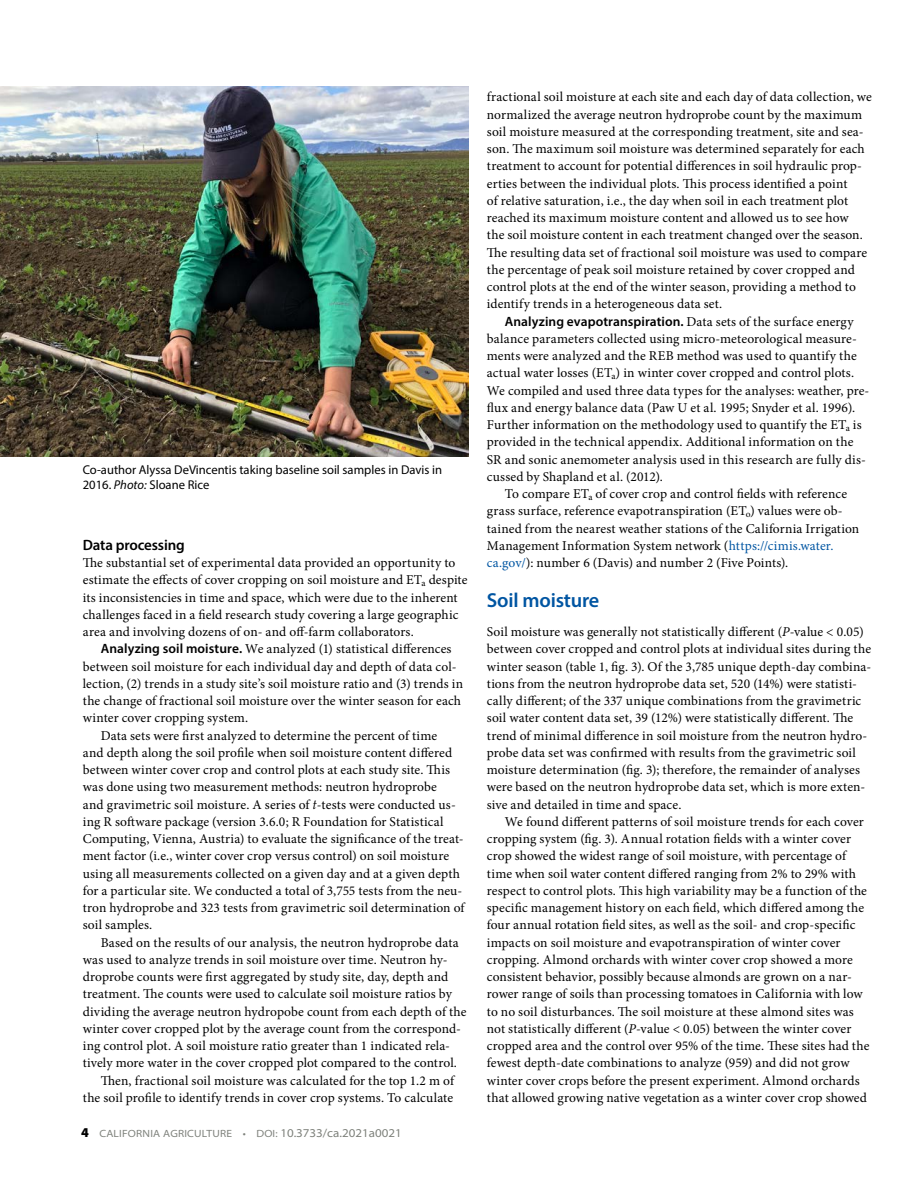
<style>
.page{position:relative;width:918px;height:1188px;background:#fff}
.page>*{position:absolute;margin:0;border:0;box-sizing:border-box;transform-origin:0 0}
.t1{font:600 20.25px "Myriad Pro";letter-spacing:-.01em;color:#0055a2}
.t2{font:600 15px "Myriad Pro";letter-spacing:-.01em;color:#000}
.t3{font:13.5px/17.2px "Minion Pro";letter-spacing:.005em;color:#000}
.t4{font:600 13.5px "Myriad Pro";letter-spacing:.005em;color:#000}
.t5{font:12.75px/15px "Myriad Pro";color:#000}
.t6{font:semi-expanded 10.5px "Myriad Pro";letter-spacing:.02em;color:#7e817b}
.s1{font-style:italic}
.s2{font-family:"Myriad Pro";font-weight:600}
.s3{font-family:"Palatino";font-style:italic}
.s4{font-weight:900;font-stretch:normal;font-size:13.5px;color:#000}
.s5{font-size:12px}
.s6{font-family:"Minion Pro";font-weight:400}
.s7{color:#0055a2}
</style>
<div class="page">
<img style="left:0;top:86px;width:469px;height:370px">
<p class="t5" style="left:83px;top:462px;width:361px">Co-author Alyssa DeVincentis taking baseline soil samples in Davis in<br>2016. <span class="s1">Photo:</span> Sloane Rice</p>
<p class="t2" style="left:83px;top:535px;width:103px">Data processing</p>
<p class="t3" style="left:83px;top:554px;width:386px">The substantial set of experimental data provided an opportunity to estimate the effects of cover cropping on soil moisture and ET<sub>a</sub> despite its inconsistencies in time and space, which were due to the inherent challenges faced in a field research study covering a large geographic area and involving dozens of on- and off-farm collaborators.</p>
<p class="t3" style="left:101px;top:640px;width:352px"><span class="s2">Analyzing soil moisture.</span> We analyzed (1) statistical differences</p>
<p class="t3" style="left:83px;top:658px;width:375px">between soil moisture for each individual day and depth of data col-</p>
<p class="t3" style="left:83px;top:675px;width:382px">lection, (2) trends in a study site’s soil moisture ratio and (3) trends in</p>
<p class="t3" style="left:83px;top:692px;width:380px">the change of fractional soil moisture over the winter season for each</p>
<p class="t3" style="left:83px;top:709px;width:167px">winter cover cropping system.</p>
<p class="t3" style="left:101px;top:727px;width:338px">Data sets were first analyzed to determine the percent of time</p>
<p class="t3" style="left:83px;top:744px;width:371px">and depth along the soil profile when soil moisture content differed</p>
<p class="t3" style="left:83px;top:761px;width:369px">between winter cover crop and control plots at each study site. This</p>
<p class="t3" style="left:83px;top:778px;width:355px">was done using two measurement methods: neutron hydroprobe</p>
<p class="t3" style="left:83px;top:796px;width:375px">and gravimetric soil moisture. A series of <span class="s3">t</span>-tests were conducted us-</p>
<p class="t3" style="left:83px;top:813px;width:362px">ing R software package (version 3.6.0; R Foundation for Statistical</p>
<p class="t3" style="left:83px;top:830px;width:382px">Computing, Vienna, Austria) to evaluate the significance of the treat-</p>
<p class="t3" style="left:83px;top:847px;width:368px">ment factor (i.e., winter cover crop versus control) on soil moisture</p>
<p class="t3" style="left:83px;top:865px;width:379px">using all measurements collected on a given day and at a given depth</p>
<p class="t3" style="left:83px;top:882px;width:381px">for a particular site. We conducted a total of 3,755 tests from the neu-</p>
<p class="t3" style="left:83px;top:899px;width:383px">tron hydroprobe and 323 tests from gravimetric soil determination of</p>
<p class="t3" style="left:83px;top:916px;width:71px">soil samples.</p>
<p class="t3" style="left:101px;top:934px;width:359px">Based on the results of our analysis, the neutron hydroprobe data</p>
<p class="t3" style="left:83px;top:951px;width:366px">was used to analyze trends in soil moisture over time. Neutron hy-</p>
<p class="t3" style="left:83px;top:968px;width:367px">droprobe counts were first aggregated by study site, day, depth and</p>
<p class="t3" style="left:83px;top:985px;width:371px">treatment. The counts were used to calculate soil moisture ratios by</p>
<p class="t3" style="left:83px;top:1003px;width:385px">dividing the average neutron hydropobe count from each depth of the</p>
<p class="t3" style="left:83px;top:1020px;width:380px">winter cover cropped plot by the average count from the correspond-</p>
<p class="t3" style="left:83px;top:1037px;width:369px">ing control plot. A soil moisture ratio greater than 1 indicated rela-</p>
<p class="t3" style="left:83px;top:1054px;width:376px">tively more water in the cover cropped plot compared to the control.</p>
<p class="t3" style="left:101px;top:1072px;width:355px">Then, fractional soil moisture was calculated for the top 1.2 m of</p>
<p class="t3" style="left:83px;top:1089px;width:372px">the soil profile to identify trends in cover crop systems. To calculate</p>
<p class="t6" style="left:81px;top:1127px;width:322px"><span class="s4">4</span> CALIFORNIA AGRICULTURE • DOI: <span class="s5">10.3733/ca.2021a0021</span></p>
<p class="t3" style="left:487px;top:88px;width:386px">fractional soil moisture at each site and each day of data collection, we normalized the average neutron hydroprobe count by the maximum soil moisture measured at the corresponding treatment, site and sea&shy;son. The maximum soil moisture was determined separately for each treatment to account for potential differences in soil hydraulic prop&shy;erties between the individual plots. This process identified a point<br>of relative saturation, i.e., the day when soil in each treatment plot reached its maximum moisture content and allowed us to see how<br>the soil moisture content in each treatment changed over the season.<br>The resulting data set of fractional soil moisture was used to compare the percentage of peak soil moisture retained by cover cropped and control plots at the end of the winter season, providing a method to identify trends in a heterogeneous data set.</p>
<p class="t4" style="left:505px;top:313px;width:350px">Analyzing evapotranspiration. <span class="s6">Data sets of the surface energy</span></p>
<p class="t3" style="left:487px;top:330px;width:372px">balance parameters collected using micro-meteorological measure-</p>
<p class="t3" style="left:487px;top:347px;width:371px">ments were analyzed and the REB method was used to quantify the</p>
<p class="t3" style="left:487px;top:364px;width:369px">actual water losses (ET<sub>a</sub>) in winter cover cropped and control plots.</p>
<p class="t3" style="left:487px;top:382px;width:384px">We compiled and used three data types for the analyses: weather, pre-</p>
<p class="t3" style="left:487px;top:399px;width:370px">flux and energy balance data (Paw U et al. 1995; Snyder et al. 1996).</p>
<p class="t3" style="left:487px;top:416px;width:376px">Further information on the methodology used to quantify the ET<sub>a</sub> is</p>
<p class="t3" style="left:487px;top:433px;width:368px">provided in the technical appendix. Additional information on the</p>
<p class="t3" style="left:487px;top:451px;width:381px">SR and sonic anemometer analysis used in this research are fully dis-</p>
<p class="t3" style="left:487px;top:468px;width:178px">cussed by Shapland et al. (2012).</p>
<p class="t3" style="left:505px;top:485px;width:344px">To compare ET<sub>a</sub> of cover crop and control fields with reference</p>
<p class="t3" style="left:487px;top:502px;width:357px">grass surface, reference evapotranspiration (ET<sub>o</sub>) values were ob-</p>
<p class="t3" style="left:487px;top:520px;width:374px">tained from the nearest weather stations of the California Irrigation</p>
<p class="t3" style="left:487px;top:537px;width:348px">Management Information System network (<span class="s7">https://cimis.water.</span></p>
<p class="t3" style="left:487px;top:554px;width:303px"><span class="s7">ca.gov/</span>): number 6 (Davis) and number 2 (Five Points).</p>
<h1 class="t1" style="left:487px;top:587px;width:114px">Soil moisture</h1>
<p class="t3" style="left:487px;top:623px;width:386px">Soil moisture was generally not statistically different (<span class="s1">P</span>-value &lt; 0.05) between cover cropped and control plots at individual sites during the winter season (table 1, fig. 3). Of the 3,785 unique depth-day combina&shy;tions from the neutron hydroprobe data set, 520 (14%) were statisti&shy;cally different; of the 337 unique combinations from the gravimetric soil water content data set, 39 (12%) were statistically different. The trend of minimal difference in soil moisture from the neutron hydro&shy;probe data set was confirmed with results from the gravimetric soil moisture determination (fig. 3); therefore, the remainder of analyses were based on the neutron hydroprobe data set, which is more exten&shy;sive and detailed in time and space.</p>
<p class="t3" style="left:487px;top:813px;width:384px;text-indent:18px">We found different patterns of soil moisture trends for each cover cropping system (fig. 3). Annual rotation fields with a winter cover crop showed the widest range of soil moisture, with percentage of time when soil water content differed ranging from 2% to 29% with respect to control plots. This high variability may be a function of the specific management history on each field, which differed among the four annual rotation field sites, as well as the soil- and crop-specific impacts on soil moisture and evapotranspiration of winter cover cropping. Almond orchards with winter cover crop showed a more consistent behavior, possibly because almonds are grown on a nar&shy;rower range of soils than processing tomatoes in California with low to no soil disturbances. The soil moisture at these almond sites was not statistically different (<span class="s1">P</span>-value &lt; 0.05) between the winter cover cropped area and the control over 95% of the time. These sites had the fewest depth-date combinations to analyze (959) and did not grow winter cover crops before the present experiment. Almond orchards that allowed growing native vegetation as a winter cover crop showed</p>
</div>
